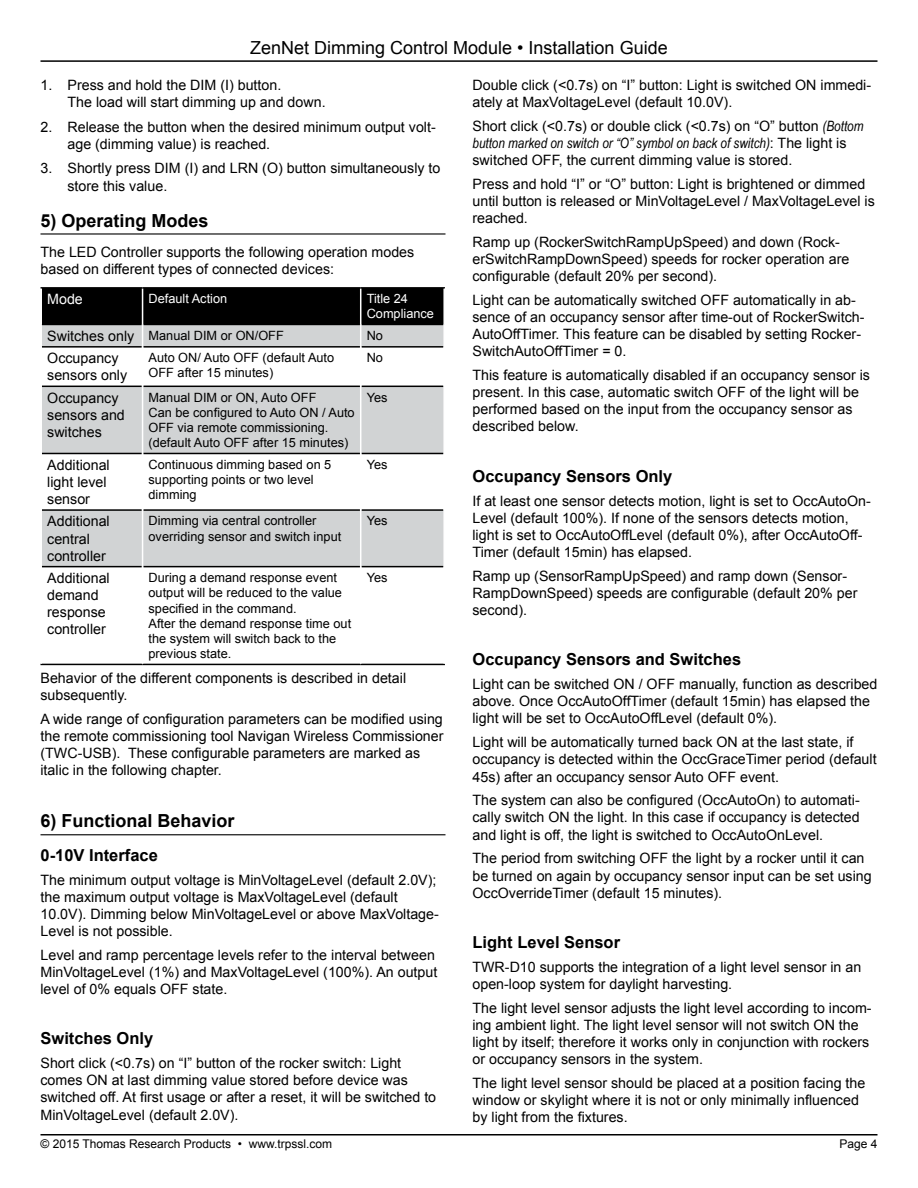
<style>
.page{position:relative;width:918px;height:1188px;background:#fff}
.page>*{position:absolute;margin:0;border:0;box-sizing:border-box;transform-origin:0 0}
.t1{font:18px "Arial";color:#000}
.t2{font:700 18px "Arial";color:#000}
.t3{font:700 16.5px "Arial";color:#000}
.t4{font:14.25px/17.1px "Arial";color:#000}
.t5{font:italic 14.25px "Arial Narrow";color:#000}
.t6{font:14.25px "Arial";color:#fff}
.t7{font:12.75px/15.3px "Arial";color:#000}
.t8{font:12.75px/15.3px "Arial";color:#fff}
.t9{font:12px "Arial";color:#000}
.s1{font-size:14.25px}
.s2{font-family:"Arial Narrow";font-style:italic}
.s3{font-family:"Arial";font-style:normal}
</style>
<div class="page">
<hr style="left:40px;top:1134px;width:838px;height:2px;background:#000">
<hr style="left:40px;top:233px;width:406px;height:2px;background:#000">
<hr style="left:40px;top:834px;width:406px;height:1px;background:#000">
<svg style="left:42px;top:385px;width:401px;height:181px;fill:#d1d3d4"></svg>
<hr style="left:40px;top:287px;width:103px;height:2px;background:#000">
<hr style="left:143px;top:287px;width:218px;height:2px;background:#000">
<hr style="left:361px;top:287px;width:84px;height:2px;background:#000">
<hr style="left:42px;top:346px;width:100px;height:2px;background:#000">
<hr style="left:143px;top:346px;width:217px;height:2px;background:#000">
<hr style="left:361px;top:346px;width:82px;height:2px;background:#000">
<hr style="left:42px;top:386px;width:100px;height:1px;background:#000">
<hr style="left:143px;top:386px;width:217px;height:1px;background:#000">
<hr style="left:361px;top:386px;width:82px;height:1px;background:#000">
<hr style="left:42px;top:453px;width:100px;height:1px;background:#000">
<hr style="left:143px;top:453px;width:217px;height:1px;background:#000">
<hr style="left:361px;top:453px;width:82px;height:1px;background:#000">
<hr style="left:42px;top:509px;width:100px;height:2px;background:#000">
<hr style="left:143px;top:509px;width:217px;height:2px;background:#000">
<hr style="left:361px;top:509px;width:82px;height:2px;background:#000">
<hr style="left:42px;top:566px;width:100px;height:1px;background:#000">
<hr style="left:143px;top:566px;width:217px;height:1px;background:#000">
<hr style="left:361px;top:566px;width:82px;height:1px;background:#000">
<hr style="left:40px;top:664px;width:103px;height:1px;background:#000">
<hr style="left:143px;top:664px;width:218px;height:1px;background:#000">
<hr style="left:361px;top:664px;width:84px;height:1px;background:#000">
<svg style="left:41px;top:288px;width:403px;height:59px;background:#4b4c4c"></svg>
<hr style="left:443px;top:324px;width:2px;height:23px;background:#fff">
<hr style="left:142px;top:347px;width:1px;height:39px;background:#fff">
<hr style="left:360px;top:347px;width:1px;height:39px;background:#fff">
<hr style="left:142px;top:386px;width:1px;height:67px;background:#fff">
<hr style="left:360px;top:386px;width:1px;height:67px;background:#fff">
<hr style="left:142px;top:453px;width:1px;height:57px;background:#fff">
<hr style="left:360px;top:453px;width:1px;height:57px;background:#fff">
<hr style="left:142px;top:510px;width:1px;height:57px;background:#fff">
<hr style="left:360px;top:510px;width:1px;height:57px;background:#fff">
<hr style="left:40px;top:60px;width:838px;height:2px;background:#000">
<p class="t1" style="left:250px;top:35px;width:419px">ZenNet Dimming Control Module • Installation Guide</p>
<p class="t4" style="left:68px;top:76px;width:260px;text-indent:-27px">1. Press and hold the DIM (I) button.<br>The load will start dimming up and down.</p>
<p class="t4" style="left:68px;top:118px;width:370px;text-indent:-27px">2. Release the button when the desired minimum output volt&shy;age (dimming value) is reached.</p>
<p class="t4" style="left:68px;top:160px;width:374px;text-indent:-27px">3. Shortly press DIM (I) and LRN (O) button simultaneously to store this value.</p>
<p class="t2" style="left:40px;top:208px;width:170px">5) Operating Modes</p>
<p class="t4" style="left:40px;top:244px;width:375px">The LED Controller supports the following operation modes based on different types of connected devices:</p>
<p class="t6" style="left:47px;top:290px;width:37px">Mode</p>
<p class="t8" style="left:149px;top:291px;width:80px">Default Action</p>
<p class="t8" style="left:367px;top:291px;width:69px">Title 24<br>Compliance</p>
<p class="t7" style="left:47px;top:328px;width:238px"><span class="s1">Switches only</span> Manual DIM or ON/OFF</p>
<p class="t7" style="left:367px;top:328px;width:18px">No</p>
<p class="t4" style="left:47px;top:350px;width:81px">Occupancy sensors only</p>
<p class="t7" style="left:149px;top:350px;width:187px">Auto ON/ Auto OFF (default Auto<br>OFF after 15 minutes)</p>
<p class="t7" style="left:367px;top:350px;width:18px">No</p>
<p class="t4" style="left:47px;top:389px;width:79px">Occupancy sensors and switches</p>
<p class="t7" style="left:149px;top:390px;width:208px">Manual DIM or ON, Auto OFF<br>Can be configured to Auto ON / Auto<br>OFF via remote commissioning. (default Auto OFF after 15 minutes)</p>
<p class="t7" style="left:367px;top:390px;width:22px">Yes</p>
<p class="t4" style="left:47px;top:456px;width:64px">Additional light level sensor</p>
<p class="t7" style="left:149px;top:457px;width:184px">Continuous dimming based on 5 supporting points or two level dimming</p>
<p class="t7" style="left:367px;top:457px;width:22px">Yes</p>
<p class="t4" style="left:47px;top:513px;width:64px">Additional central controller</p>
<p class="t7" style="left:149px;top:513px;width:194px">Dimming via central controller overriding sensor and switch input</p>
<p class="t7" style="left:367px;top:513px;width:22px">Yes</p>
<p class="t4" style="left:47px;top:570px;width:64px">Additional demand response controller</p>
<p class="t7" style="left:149px;top:570px;width:204px">During a demand response event output will be reduced to the value specified in the command.<br>After the demand response time out the system will switch back to the previous state.</p>
<p class="t7" style="left:367px;top:570px;width:22px">Yes</p>
<p class="t4" style="left:40px;top:670px;width:367px">Behavior of the different components is described in detail subsequently.</p>
<p class="t4" style="left:40px;top:711px;width:405px">A wide range of configuration parameters can be modified using the remote commissioning tool Navigan Wireless Commissioner (TWC-USB). These configurable parameters are marked as italic in the following chapter.</p>
<p class="t2" style="left:40px;top:809px;width:196px">6) Functional Behavior</p>
<p class="t3" style="left:40px;top:844px;width:119px">0-10V Interface</p>
<p class="t4" style="left:40px;top:871px;width:400px">The minimum output voltage is MinVoltageLevel (default 2.0V); the maximum output voltage is MaxVoltageLevel (default 10.0V). Dimming below MinVoltageLevel or above MaxVoltage-Level is not possible.</p>
<p class="t4" style="left:40px;top:946px;width:398px">Level and ramp percentage levels refer to the interval between<br>MinVoltageLevel (1%) and MaxVoltageLevel (100%). An output level of 0% equals OFF state.</p>
<p class="t3" style="left:40px;top:1028px;width:114px">Switches Only</p>
<p class="t4" style="left:40px;top:1055px;width:397px">Short click (&lt;0.7s) on “I” button of the rocker switch: Light comes ON at last dimming value stored before device was switched off. At first usage or after a reset, it will be switched to MinVoltageLevel (default 2.0V).</p>
<p class="t4" style="left:473px;top:76px;width:400px">Double click (&lt;0.7s) on “I” button: Light is switched ON immedi&shy;ately at MaxVoltageLevel (default 10.0V).</p>
<p class="t4" style="left:473px;top:117px;width:392px">Short click (&lt;0.7s) or double click (&lt;0.7s) on “O” button <span class="s2">(Bottom</span></p>
<p class="t5" style="left:473px;top:133px;width:376px">button marked on switch or “O” symbol on back of switch)<span class="s3">: The light is</span></p>
<p class="t4" style="left:473px;top:148px;width:394px;line-height:23.9px">switched OFF, the current dimming value is stored.<br>Press and hold “I” or “O” button: Light is brightened or dimmed</p>
<p class="t4" style="left:473px;top:193px;width:404px">until button is released or MinVoltageLevel / MaxVoltageLevel is reached.</p>
<p class="t4" style="left:473px;top:234px;width:378px">Ramp up (RockerSwitchRampUpSpeed) and down (Rock&shy;erSwitchRampDownSpeed) speeds for rocker operation are configurable (default 20% per second).</p>
<p class="t4" style="left:473px;top:292px;width:394px">Light can be automatically switched OFF automatically in ab&shy;sence of an occupancy sensor after time-out of RockerSwitch-AutoOffTimer. This feature can be disabled by setting Rocker-SwitchAutoOffTimer = 0.</p>
<p class="t4" style="left:473px;top:367px;width:399px">This feature is automatically disabled if an occupancy sensor is present. In this case, automatic switch OFF of the light will be performed based on the input from the occupancy sensor as described below.</p>
<p class="t3" style="left:472px;top:465px;width:201px">Occupancy Sensors Only</p>
<p class="t4" style="left:472px;top:492px;width:400px">If at least one sensor detects motion, light is set to OccAutoOn-Level (default 100%). If none of the sensors detects motion, light is set to OccAutoOffLevel (default 0%), after OccAutoOff-Timer (default 15min) has elapsed.</p>
<p class="t4" style="left:472px;top:567px;width:386px">Ramp up (SensorRampUpSpeed) and ramp down (Sensor-<br>RampDownSpeed) speeds are configurable (default 20% per second).</p>
<p class="t3" style="left:472px;top:649px;width:270px">Occupancy Sensors and Switches</p>
<p class="t4" style="left:472px;top:676px;width:406px">Light can be switched ON / OFF manually, function as described above. Once OccAutoOffTimer (default 15min) has elapsed the light will be set to OccAutoOffLevel (default 0%).</p>
<p class="t4" style="left:472px;top:734px;width:406px">Light will be automatically turned back ON at the last state, if occupancy is detected within the OccGraceTimer period (default<br>45s) after an occupancy sensor Auto OFF event.</p>
<p class="t4" style="left:472px;top:792px;width:389px;text-align:justify">The system can also be configured (OccAutoOn) to automati&shy;cally switch ON the light. In this case if occupancy is detected and light is off, the light is switched to OccAutoOnLevel.</p>
<p class="t4" style="left:472px;top:850px;width:401px">The period from switching OFF the light by a rocker until it can be turned on again by occupancy sensor input can be set using<br>OccOverrideTimer (default 15 minutes).</p>
<p class="t3" style="left:472px;top:931px;width:149px">Light Level Sensor</p>
<p class="t4" style="left:472px;top:958px;width:390px">TWR-D10 supports the integration of a light level sensor in an open-loop system for daylight harvesting.</p>
<p class="t4" style="left:472px;top:999px;width:401px">The light level sensor adjusts the light level according to incom&shy;ing ambient light. The light level sensor will not switch ON the light by itself; therefore it works only in conjunction with rockers or occupancy sensors in the system.</p>
<p class="t4" style="left:472px;top:1075px;width:394px">The light level sensor should be placed at a position facing the window or skylight where it is not or only minimally influenced by light from the fixtures.</p>
<p class="t9" style="left:40px;top:1135px;width:293px">© 2015 Thomas Research Products • www.trpssl.com</p>
<p class="t9" style="left:839px;top:1135px;width:40px">Page 4</p>
</div>
